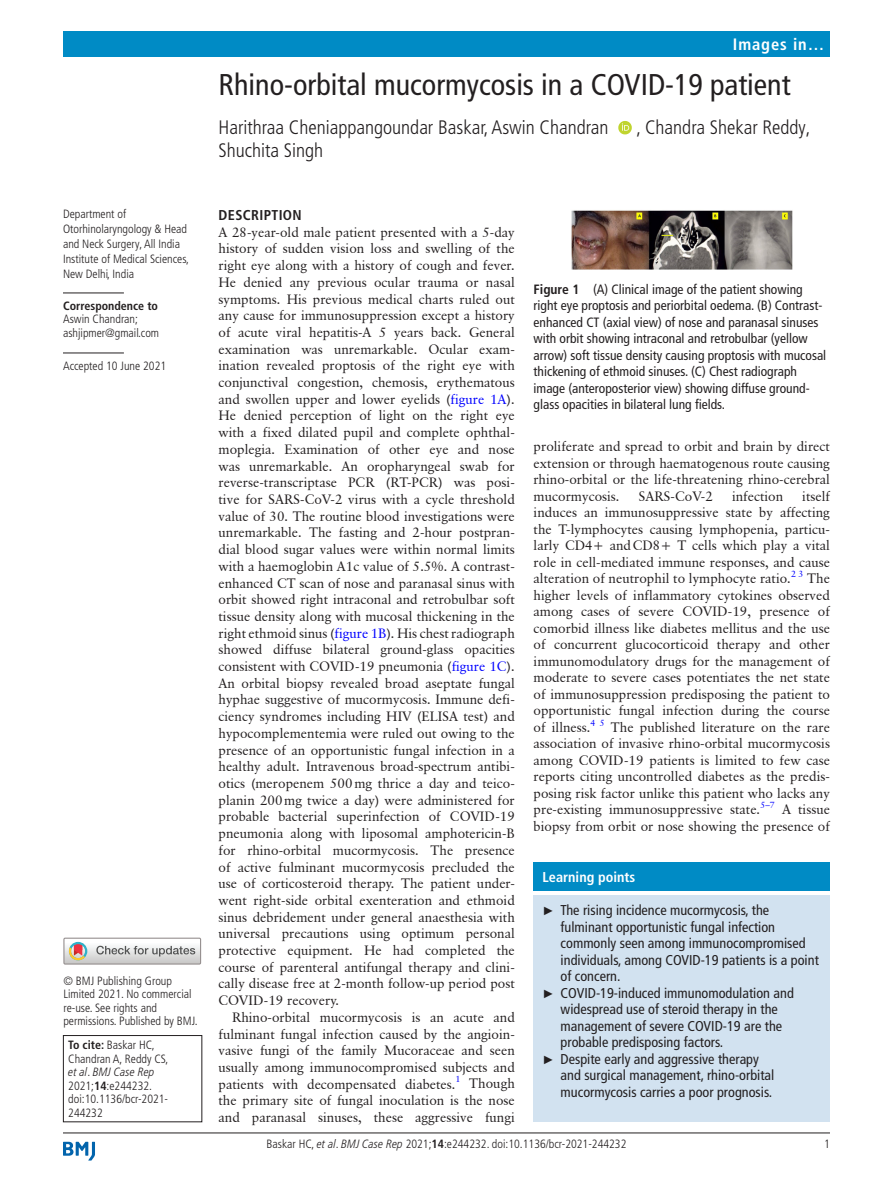
<style>
.page{position:relative;width:893px;height:1191px;background:#fff}
.page>*{position:absolute;margin:0;border:0;box-sizing:border-box;transform-origin:0 0}
.t1{font:condensed 30px "Frutiger LT Pro";color:#231f20}
.t2{font:300 condensed 19.5px "Frutiger LT Pro";color:#231f20}
.t3{font:700 condensed 16.5px "Frutiger LT Std";letter-spacing:.055em;color:#fff}
.t4{font:condensed 14.25px "Frutiger LT Pro";color:#231f20}
.t5{font:700 condensed 14.25px "Frutiger LT Pro";color:#fff}
.t6{font:700 condensed 14.25px "Frutiger LT Pro";letter-spacing:.025em;color:#231f20}
.t7{font:13.5px/16.6px "Classical Garamond BT";color:#231f20;text-align:justify}
.t8{font:condensed 13.5px/16.5px "Frutiger LT Pro";color:#231f20}
.t9{font:300 condensed 12px/13.5px "Frutiger LT Pro";color:#231f20}
.t10{font:700 condensed 12px "Frutiger LT Pro";color:#231f20}
.t11{font:9px "Classical Garamond BT";color:#00f}
.s1{font-weight:700}
.s2{font-style:italic}
.s3{color:#00f}
.s4{font-family:"Arial";font-stretch:normal;font-size:12px}
</style>
<div class="page">
<hr style="left:63px;top:1132px;width:767px;height:1px;background:#231f20">
<svg style="left:63px;top:1141px;width:32px;height:19px"></svg>
<svg style="left:618px;top:121px;width:14px;height:13px"></svg>
<div style="left:63px;top:31px;width:767px;height:25px;background:#008bc5"></div>
<div style="left:63px;top:1035px;width:139px;height:87px;border:1px solid #231f20"></div>
<hr style="left:63px;top:292px;width:61px;height:1px;background:#231f20">
<hr style="left:63px;top:352px;width:61px;height:1px;background:#231f20">
<div style="left:63px;top:937px;width:138px;height:27px;border:1px solid #969090"></div>
<svg style="left:64px;top:938px;width:137px;height:26px"></svg>
<img style="left:571px;top:210px;width:222px;height:60px">
<div style="left:534px;top:862px;width:296px;height:29px;background:#008bc5"></div>
<div style="left:534px;top:895px;width:296px;height:227px;background:#d2e2f0"></div>
<p class="t9" style="left:63px;top:207px;width:127px;line-height:15px">Department of<br>Otorhinolaryngology &amp; Head and Neck Surgery, All India<br>Institute of Medical Sciences,<br>New Delhi, India</p>
<p class="t10" style="left:63px;top:298px;width:97px">Correspondence to</p>
<p class="t9" style="left:63px;top:312px;width:98px">Aswin Chandran; ashjipmer@gmail.com</p>
<p class="t9" style="left:63px;top:359px;width:105px">Accepted 10 June 2021</p>
<p class="t9" style="left:63px;top:973px;width:136px">© BMJ Publishing Group<br>Limited 2021. No commercial re-use. See rights and permissions. Published by BMJ.</p>
<p class="t9" style="left:68px;top:1038px;width:102px"><span class="s1">To cite:</span> Baskar HC,<br>Chandran A, Reddy CS, <span class="s2">et al</span>. <span class="s2">BMJ Case Rep<br></span>2021;<span class="s1">14</span>:e244232. doi:10.1136/bcr-2021-<br>244232</p>
<p class="t3" style="left:733px;top:34px;width:93px">Images in…</p>
<h1 class="t1" style="left:219px;top:67px;width:574px">Rhino-orbital mucormycosis in a COVID-19 patient</h1>
<h2 class="t2" style="left:219px;top:116px;width:391px">Harithraa Cheniappangoundar Baskar, Aswin Chandran</h2>
<h2 class="t2" style="left:636px;top:116px;width:175px">, Chandra Shekar Reddy,</h2>
<h2 class="t2" style="left:219px;top:139px;width:106px">Shuchita Singh</h2>
<p class="t6" style="left:219px;top:207px;width:85px">DESCRIPTION</p>
<p class="t7" style="left:218px;top:223px;width:298px">A 28-year-old male patient presented with a 5-day history of sudden vision loss and swelling of the right eye along with a history of cough and fever.<br>He denied any previous ocular trauma or nasal symptoms. His previous medical charts ruled out any cause for immunosuppression except a history of acute viral hepatitis-A 5 years back. General examination was unremarkable. Ocular exam&shy;ination revealed proptosis of the right eye with conjunctival congestion, chemosis, erythematous and swollen upper and lower eyelids (<span class="s3">figure 1A</span>).<br>He denied perception of light on the right eye with a fixed dilated pupil and complete ophthal&shy;moplegia. Examination of other eye and nose was unremarkable. An oropharyngeal swab for reverse-transcriptase PCR (RT-PCR) was posi&shy;tive for SARS-CoV-2 virus with a cycle threshold value of 30. The routine blood investigations were unremarkable. The fasting and 2-hour postpran&shy;dial blood sugar values were within normal limits with a haemoglobin A1c value of 5.5%. A contrast&shy;enhanced CT scan of nose and paranasal sinus with orbit showed right intraconal and retrobulbar soft tissue density along with mucosal thickening in the right ethmoid sinus (<span class="s3">figure 1B</span>). His chest radiograph showed diffuse bilateral ground-glass opacities consistent with COVID-19 pneumonia (<span class="s3">figure 1C</span>).<br>An orbital biopsy revealed broad aseptate fungal hyphae suggestive of mucormycosis. Immune defi&shy;ciency syndromes including HIV (ELISA test) and hypocomplementemia were ruled out owing to the presence of an opportunistic fungal infection in a healthy adult. Intravenous broad-spectrum antibi&shy;otics (meropenem 500mg thrice a day and teico&shy;planin 200mg twice a day) were administered for probable bacterial superinfection of COVID-19 pneumonia along with liposomal amphotericin-B for rhino-orbital mucormycosis. The presence of active fulminant mucormycosis precluded the use of corticosteroid therapy. The patient under&shy;went right-side orbital exenteration and ethmoid sinus debridement under general anaesthesia with universal precautions using optimum personal protective equipment. He had completed the course of parenteral antifungal therapy and clini&shy;cally disease free at 2-month follow-up period post COVID-19 recovery.</p>
<p class="t7" style="left:218px;top:1008px;width:298px;text-indent:14px">Rhino-orbital mucormycosis is an acute and fulminant fungal infection caused by the angioin&shy;vasive fungi of the family Mucoraceae and seen usually among immunocompromised subjects and patients with decompensated diabetes.</p>
<p class="t11" style="left:456px;top:1073px;width:6px">1</p>
<p class="t7" style="left:219px;top:1075px;width:298px;text-indent:251px">Though the primary site of fungal inoculation is the nose and paranasal sinuses, these aggressive fungi</p>
<p class="t8" style="left:534px;top:281px;width:294px"><span class="s1">Figure 1</span> (A) Clinical image of the patient showing right eye proptosis and periorbital oedema. (B) Contrast&shy;enhanced CT (axial view) of nose and paranasal sinuses with orbit showing intraconal and retrobulbar (yellow arrow) soft tissue density causing proptosis with mucosal thickening of ethmoid sinuses. (C) Chest radiograph image (anteroposterior view) showing diffuse ground&shy;glass opacities in bilateral lung fields.</p>
<p class="t7" style="left:534px;top:438px;width:298px">proliferate and spread to orbit and brain by direct extension or through haematogenous route causing rhino-orbital or the life-threatening rhino-cerebral mucormycosis.</p>
<p class="t7" style="left:534px;top:487px;width:298px;text-indent:269px">itself induces an immunosuppressive state by affecting the T-lymphocytes causing lymphopenia, particu&shy;larly CD4+ andCD8+ T cells which play a vital role in cell-mediated immune responses, and cause alteration of neutrophil to lymphocyte ratio.<sup>2</sup> <sup>3</sup> The higher levels of inflammatory cytokines observed among cases of severe COVID-19, presence of comorbid illness like diabetes mellitus and the use of concurrent glucocorticoid therapy and other immunomodulatory drugs for the management of moderate to severe cases potentiates the net state of immunosuppression predisposing the patient to opportunistic fungal infection during the course of illness.<sup>4</sup> <sup>5</sup></p>
<p class="t7" style="left:639px;top:487px;width:76px">SARS-CoV-2</p>
<p class="t7" style="left:732px;top:487px;width:53px">infection</p>
<p class="t7" style="left:534px;top:718px;width:298px;text-indent:77px">The published literature on the rare association of invasive rhino-orbital mucormycosis among COVID-19 patients is limited to few case reports citing uncontrolled diabetes as the predis&shy;posing risk factor unlike this patient who lacks any pre-existing immunosuppressive state.<sup>5–7</sup></p>
<p class="t7" style="left:534px;top:801px;width:298px;text-align:right">A tissue<br>biopsy from orbit or nose showing the presence of</p>
<p class="t5" style="left:543px;top:869px;width:94px">Learning points</p>
<p class="t4" style="left:543px;top:902px;width:228px"><span class="s4">►</span> The rising incidence mucormycosis, the</p>
<p class="t4" style="left:561px;top:918px;width:216px">fulminant opportunistic fungal infection</p>
<p class="t4" style="left:561px;top:935px;width:247px">commonly seen among immunocompromised</p>
<p class="t4" style="left:561px;top:951px;width:260px">individuals, among COVID-19 patients is a point</p>
<p class="t4" style="left:561px;top:968px;width:61px">of concern.</p>
<p class="t4" style="left:543px;top:984px;width:253px"><span class="s4">►</span> COVID-19-induced immunomodulation and</p>
<p class="t4" style="left:561px;top:1001px;width:219px">widespread use of steroid therapy in the</p>
<p class="t4" style="left:561px;top:1017px;width:223px">management of severe COVID-19 are the</p>
<p class="t4" style="left:561px;top:1034px;width:164px">probable predisposing factors.</p>
<p class="t4" style="left:543px;top:1050px;width:218px"><span class="s4">►</span> Despite early and aggressive therapy</p>
<p class="t4" style="left:561px;top:1067px;width:215px">and surgical management, rhino-orbital</p>
<p class="t4" style="left:561px;top:1083px;width:213px">mucormycosis carries a poor prognosis.</p>
<p class="t9" style="left:266px;top:1136px;width:361px">Baskar HC, <span class="s2">et al</span>. <span class="s2">BMJ Case Rep</span> 2021;<span class="s1">14</span>:e244232. doi:10.1136/bcr-2021-244232</p>
<p class="t9" style="left:824px;top:1136px;width:7px">1</p>
</div>
